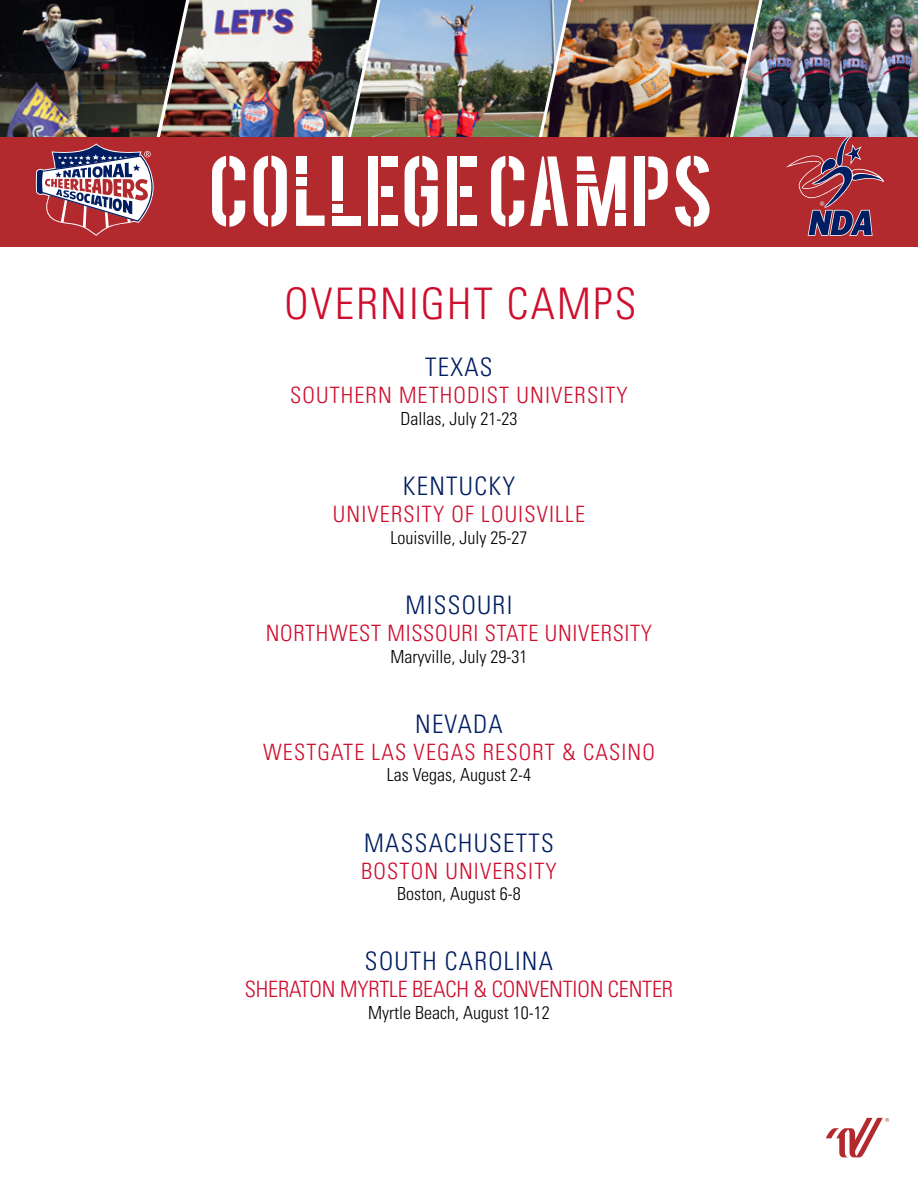
<style>
.page{position:relative;width:918px;height:1188px;background:#fff}
.page>*{position:absolute;margin:0;border:0;box-sizing:border-box;transform-origin:0 0}
.t1{font:300 condensed 43.5px "Univers";letter-spacing:.05em;color:#ce0e2d}
.t2{font:300 condensed 25.5px "Univers";letter-spacing:.05em;color:#001e61}
.t3{font:300 condensed 22.5px "Univers";letter-spacing:.05em;color:#ce0e2d}
.t4{font:300 condensed 22.5px "Univers";letter-spacing:-.01em;color:#ce0e2d}
.t5{font:300 condensed 22.5px "Univers";letter-spacing:.03em;color:#ce0e2d}
.t6{font:300 condensed 18px "Univers";color:#000}
</style>
<div class="page">
<svg style="left:826px;top:1118px;width:63px;height:39px"></svg>
<img style="left:0;top:0;width:160px;height:137px">
<img style="left:759px;top:0;width:159px;height:137px">
<img style="left:160px;top:0;width:191px;height:137px">
<img style="left:351px;top:0;width:191px;height:137px">
<img style="left:542px;top:0;width:217px;height:137px">
<div style="left:0;top:137px;width:918px;height:110px;background:#b2292e"></div>
<svg style="left:212px;top:156px;width:33px;height:71px"></svg>
<svg style="left:254px;top:156px;width:33px;height:71px"></svg>
<div style="left:368px;top:156px;width:10px;height:70px;background:#fff"></div>
<div style="left:381px;top:186px;width:11px;height:10px;background:#fff"></div>
<div style="left:381px;top:156px;width:16px;height:11px;background:#fff"></div>
<div style="left:381px;top:215px;width:16px;height:11px;background:#fff"></div>
<div style="left:635px;top:156px;width:10px;height:70px;background:#fff"></div>
<svg style="left:648px;top:156px;width:20px;height:44px"></svg>
<div style="left:460px;top:186px;width:11px;height:10px;background:#fff"></div>
<div style="left:447px;top:156px;width:10px;height:70px;background:#fff"></div>
<div style="left:460px;top:156px;width:17px;height:11px;background:#fff"></div>
<div style="left:460px;top:215px;width:17px;height:11px;background:#fff"></div>
<svg style="left:491px;top:156px;width:33px;height:71px"></svg>
<svg style="left:530px;top:156px;width:38px;height:70px"></svg>
<svg style="left:405px;top:156px;width:33px;height:71px"></svg>
<svg style="left:675px;top:156px;width:35px;height:71px"></svg>
<div style="left:296px;top:156px;width:11px;height:18px;background:#fff"></div>
<div style="left:296px;top:177px;width:11px;height:9px;background:#fff"></div>
<svg style="left:296px;top:189px;width:29px;height:37px"></svg>
<svg style="left:577px;top:156px;width:48px;height:70px"></svg>
<div style="left:577px;top:186px;width:10px;height:40px;background:#fff"></div>
<div style="left:615px;top:214px;width:10px;height:12px;background:#fff"></div>
<div style="left:332px;top:204px;width:10px;height:9px;background:#fff"></div>
<div style="left:332px;top:216px;width:28px;height:10px;background:#fff"></div>
<div style="left:332px;top:156px;width:10px;height:45px;background:#fff"></div>
<svg style="left:36px;top:143px;width:118px;height:93px"></svg>
<svg style="left:786px;top:136px;width:98px;height:100px"></svg>
<h1 class="t1" style="left:285px;top:278px;width:353px">OVERNIGHT CAMPS</h1>
<h2 class="t2" style="left:425px;top:352px;width:69px">TEXAS</h2>
<p class="t3" style="left:290px;top:382px;width:339px">SOUTHERN METHODIST UNIVERSITY</p>
<p class="t6" style="left:401px;top:408px;width:118px">Dallas, July 21-23</p>
<h2 class="t2" style="left:403px;top:471px;width:114px">KENTUCKY</h2>
<p class="t3" style="left:333px;top:501px;width:254px">UNIVERSITY OF LOUISVILLE</p>
<p class="t6" style="left:391px;top:527px;width:138px">Louisville, July 25-27</p>
<h2 class="t2" style="left:406px;top:590px;width:108px">MISSOURI</h2>
<p class="t5" style="left:266px;top:620px;width:388px">NORTHWEST MISSOURI STATE UNIVERSITY</p>
<p class="t6" style="left:391px;top:645px;width:138px">Maryville, July 29-31</p>
<h2 class="t2" style="left:415px;top:708px;width:89px">NEVADA</h2>
<p class="t3" style="left:263px;top:738px;width:393px">WESTGATE LAS VEGAS RESORT &amp; CASINO</p>
<p class="t6" style="left:387px;top:764px;width:146px">Las Vegas, August 2-4</p>
<h2 class="t2" style="left:364px;top:827px;width:191px">MASSACHUSETTS</h2>
<p class="t3" style="left:361px;top:857px;width:197px">BOSTON UNIVERSITY</p>
<p class="t6" style="left:397px;top:883px;width:125px">Boston, August 6-8</p>
<h2 class="t2" style="left:365px;top:946px;width:190px">SOUTH CAROLINA</h2>
<p class="t4" style="left:245px;top:976px;width:430px">SHERATON MYRTLE BEACH &amp; CONVENTION CENTER</p>
<p class="t6" style="left:368px;top:1002px;width:183px">Myrtle Beach, August 10-12</p>
</div>
